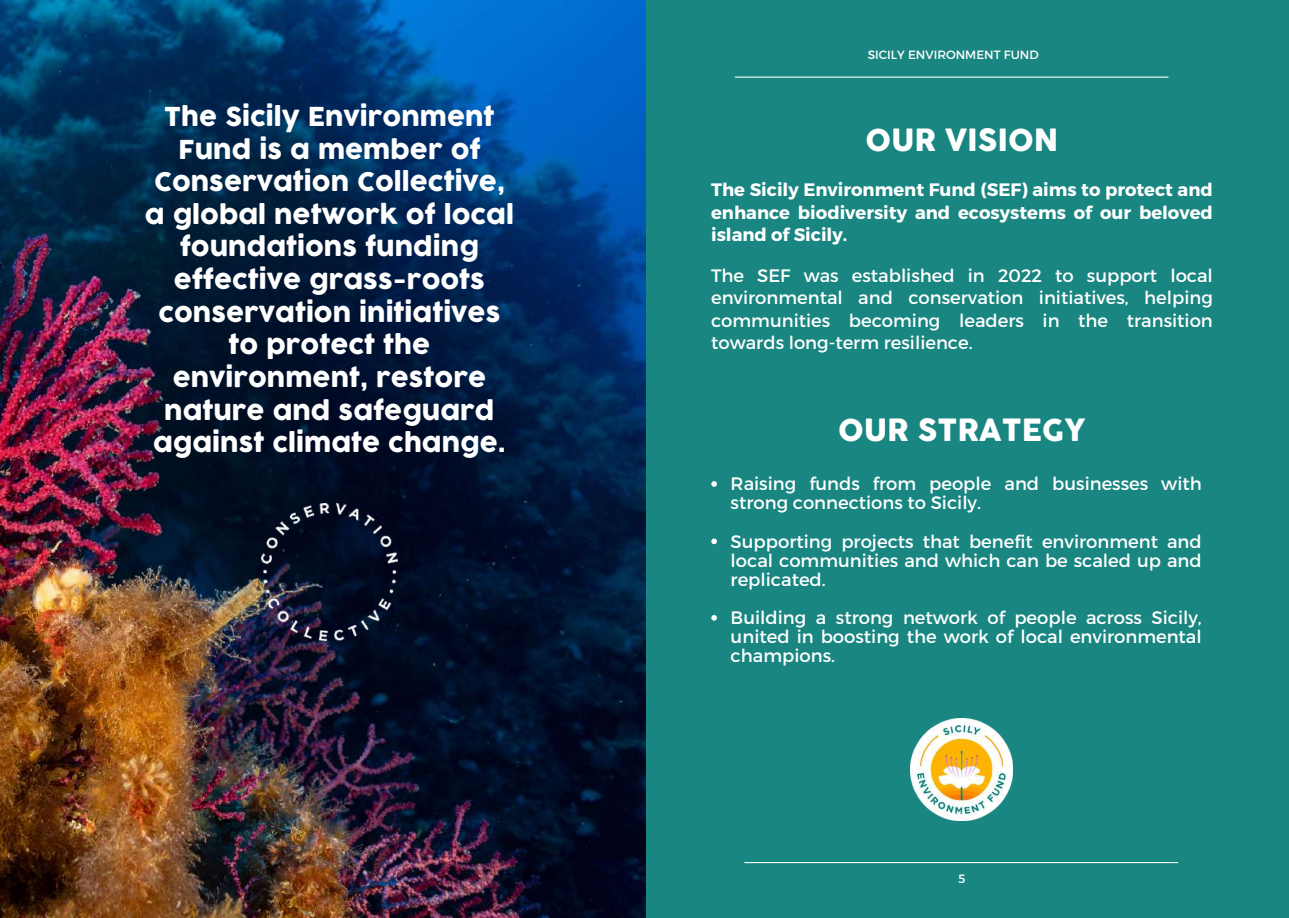
<style>
.page{position:relative;width:1289px;height:918px;background:#fff}
.page>*{position:absolute;margin:0;border:0;box-sizing:border-box;transform-origin:0 0}
.t1{font:30px "COCOGOOSE";color:#fff}
.t2{font:25.5px/32.7px "COCOGOOSE";color:#fff;text-align:center}
.t3{font:18px/19.2px "Montserrat";color:#fff;text-align:justify}
.t4{font:700 18px/22.5px "Montserrat";color:#fff;text-align:justify}
.t5{font:12px "Montserrat";color:#fff}
</style>
<div class="page">
<div style="left:0;top:0;width:1288px;height:918px;background:#198681"></div>
<img style="left:0;top:0;width:645px;height:918px">
<hr style="left:744px;top:862px;width:433px;height:1px;background:#fff">
<hr style="left:735px;top:77px;width:432px;height:1px;background:#fff">
<img style="left:910px;top:718px;width:102px;height:103px">
<img style="left:261px;top:503px;width:136px;height:137px">
<svg style="left:711px;top:481px;width:5px;height:6px"></svg>
<svg style="left:711px;top:539px;width:5px;height:5px"></svg>
<svg style="left:711px;top:615px;width:5px;height:6px"></svg>
<p class="t2" style="left:145px;top:101px;width:370px">The Sicily Environment<br>Fund is a member of<br>Conservation Collective, a global network of local foundations funding effective grass-roots conservation initiatives to protect the environment, restore nature and safeguard against climate change.</p>
<p class="t5" style="left:867px;top:47px;width:172px">SICILY ENVIRONMENT FUND</p>
<h1 class="t1" style="left:865px;top:119px;width:194px">OUR VISION</h1>
<p class="t4" style="left:711px;top:178px;width:503px">The Sicily Environment Fund (SEF) aims to protect and enhance biodiversity and ecosystems of our beloved island of Sicily.</p>
<p class="t3" style="left:711px;top:263px;width:503px;line-height:22.5px">The SEF was established in 2022 to support local environmental and conservation initiatives, helping communities becoming leaders in the transition towards long-term resilience.</p>
<h1 class="t1" style="left:838px;top:410px;width:249px">OUR STRATEGY</h1>
<p class="t3" style="left:730px;top:473px;width:472px">Raising funds from people and businesses with strong connections to Sicily.</p>
<p class="t3" style="left:730px;top:531px;width:472px">Supporting projects that benefit environment and local communities and which can be scaled up and replicated.</p>
<p class="t3" style="left:730px;top:607px;width:472px">Building a strong network of people across Sicily, united in boosting the work of local environmental champions.</p>
<p class="t5" style="left:958px;top:871px;width:8px">5</p>
</div>
